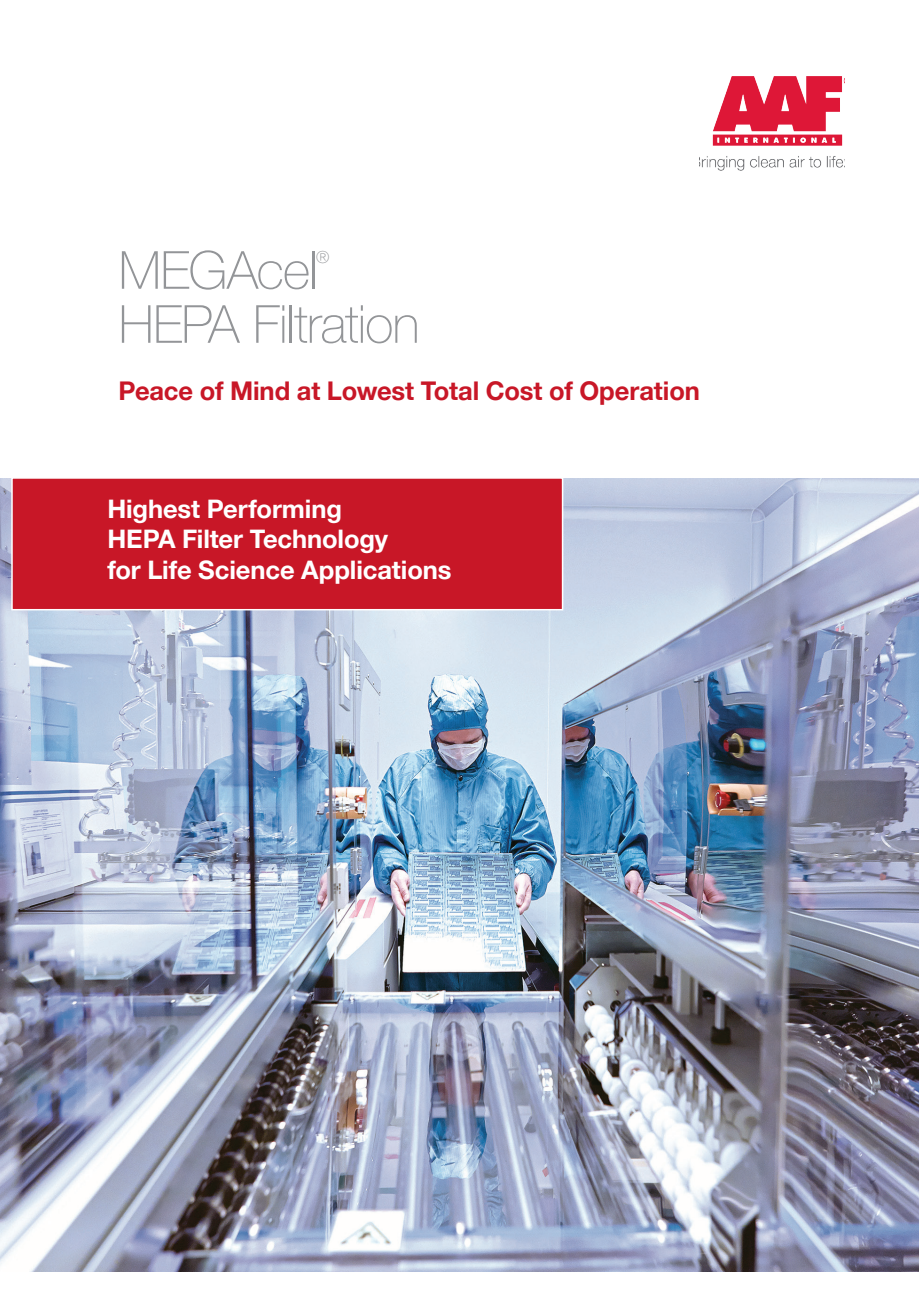
<style>
.page{position:relative;width:919px;height:1289px;background:#fff}
.page>*{position:absolute;margin:0;border:0;box-sizing:border-box;transform-origin:0 0}
.t1{font:100 52.5px "Helvetica Neue LT Pro";letter-spacing:-.02em;color:#939598}
.t2{font:700 25.8px "Helvetica Neue LT Pro";letter-spacing:-.005em;color:#c81727}
.t3{font:700 25.5px/30.6px "Helvetica Neue LT Pro";letter-spacing:-.005em;color:#fff}
.t4{font:100 16.65px "Helvetica Neue LT Pro";color:#939598}
</style>
<div class="page">
<img style="left:0;top:479px;width:918px;height:792px">
<img style="left:699px;top:77px;width:145px;height:93px">
<div style="left:11px;top:477px;width:552px;height:133px;background:#c81727;border:2px solid #fff"></div>
<p class="t1" style="left:118px;top:239px;width:201px">MEGAcel</p>
<p class="t4" style="left:316px;top:247px;width:15px">®</p>
<p class="t1" style="left:118px;top:293px;width:302px">HEPA Filtration</p>
<p class="t2" style="left:118px;top:375px;width:582px">Peace of Mind at Lowest Total Cost of Operation</p>
<p class="t3" style="left:107px;top:493px;width:345px">Highest Performing<br>HEPA Filter Technology<br>for Life Science Applications</p>
</div>
